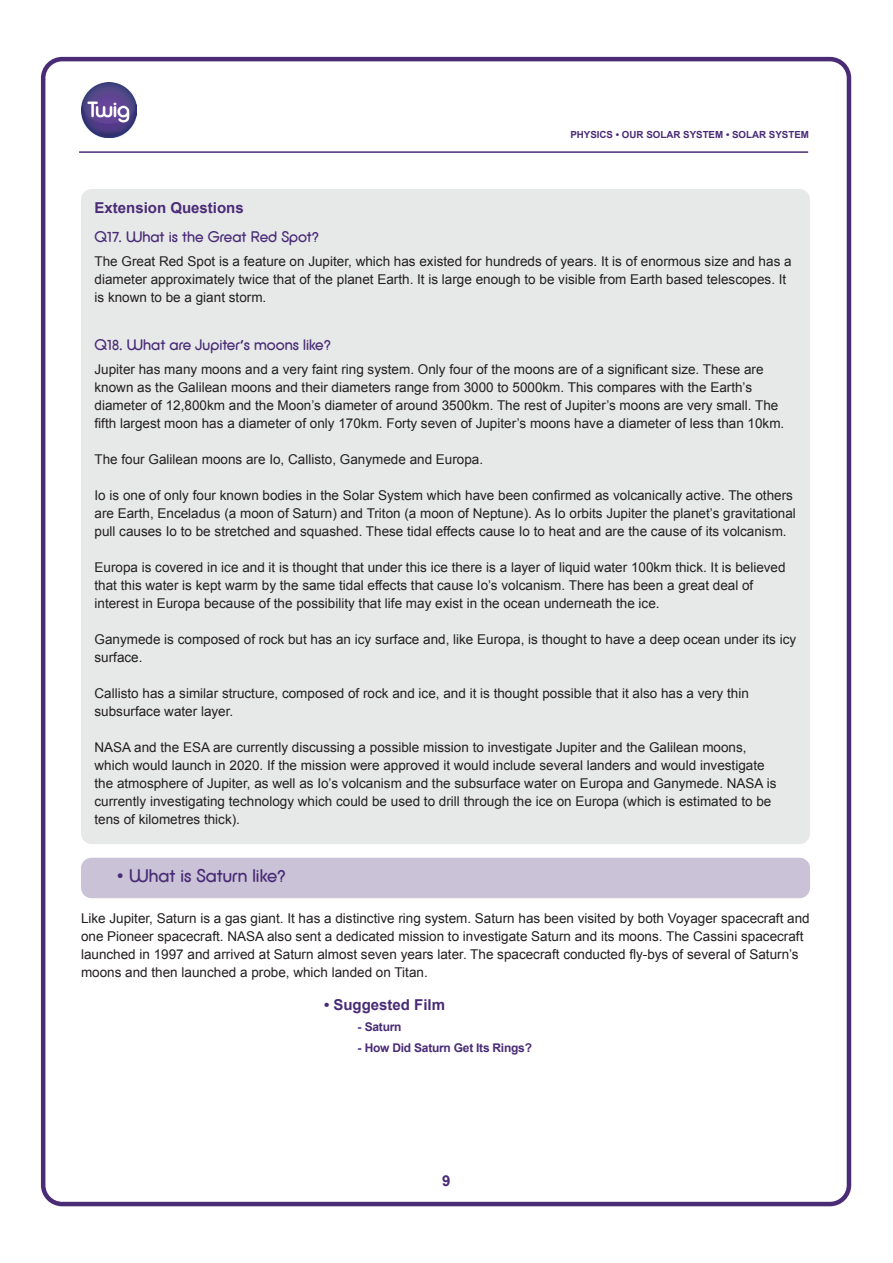
<style>
.page{position:relative;width:893px;height:1263px;background:#fff}
.page>*{position:absolute;margin:0;border:0;box-sizing:border-box;transform-origin:0 0}
.t1{font:18px "Defused";color:#492b76}
.t2{font:15px "Defused";color:#492b76}
.t3{font:700 15px "Arial";color:#492b76}
.t4{font:13.5px/18px "Arial";color:#231f20}
.t5{font:700 12px "Arial";letter-spacing:-.02em;color:#492b76}
.t6{font:700 9.75px "Arial";color:#492b76}
</style>
<div class="page">
<div style="left:41px;top:57px;width:810px;height:1149px;border:4px solid #492b76;border-radius:19px"></div>
<hr style="left:79px;top:151px;width:729px;height:2px;background:#492b76">
<img style="left:82px;top:83px;width:55px;height:55px">
<div style="left:81px;top:189px;width:729px;height:655px;background:#e7e9e9;border-radius:11px"></div>
<div style="left:81px;top:858px;width:729px;height:40px;background:#cac3d7;border-radius:11px"></div>
<p class="t6" style="left:570px;top:128px;width:240px">PHYSICS • OUR SOLAR SYSTEM • SOLAR SYSTEM</p>
<p class="t3" style="left:94px;top:198px;width:151px">Extension Questions</p>
<p class="t2" style="left:94px;top:228px;width:226px">Q17. What is the Great Red Spot?</p>
<p class="t4" style="left:94px;top:253px;width:699px">The Great Red Spot is a feature on Jupiter, which has existed for hundreds of years. It is of enormous size and has a diameter approximately twice that of the planet Earth. It is large enough to be visible from Earth based telescopes. It is known to be a giant storm.</p>
<p class="t2" style="left:94px;top:336px;width:238px">Q18. What are Jupiter’s moons like?</p>
<p class="t4" style="left:94px;top:361px;width:691px">Jupiter has many moons and a very faint ring system. Only four of the moons are of a significant size. These are known as the Galilean moons and their diameters range from 3000 to 5000km. This compares with the Earth’s diameter of 12,800km and the Moon’s diameter of around 3500km. The rest of Jupiter’s moons are very small. The fifth largest moon has a diameter of only 170km. Forty seven of Jupiter’s moons have a diameter of less than 10km.</p>
<p class="t4" style="left:94px;top:451px;width:390px">The four Galilean moons are Io, Callisto, Ganymede and Europa.</p>
<p class="t4" style="left:94px;top:487px;width:703px">Io is one of only four known bodies in the Solar System which have been confirmed as volcanically active. The others are Earth, Enceladus (a moon of Saturn) and Triton (a moon of Neptune). As Io orbits Jupiter the planet’s gravitational pull causes Io to be stretched and squashed. These tidal effects cause Io to heat and are the cause of its volcanism.</p>
<p class="t4" style="left:94px;top:559px;width:693px">Europa is covered in ice and it is thought that under this ice there is a layer of liquid water 100km thick. It is believed that this water is kept warm by the same tidal effects that cause Io’s volcanism. There has been a great deal of interest in Europa because of the possibility that life may exist in the ocean underneath the ice.</p>
<p class="t4" style="left:94px;top:631px;width:703px">Ganymede is composed of rock but has an icy surface and, like Europa, is thought to have a deep ocean under its icy surface.</p>
<p class="t4" style="left:94px;top:685px;width:656px">Callisto has a similar structure, composed of rock and ice, and it is thought possible that it also has a very thin subsurface water layer.</p>
<p class="t4" style="left:94px;top:739px;width:683px">NASA and the ESA are currently discussing a possible mission to investigate Jupiter and the Galilean moons, which would launch in 2020. If the mission were approved it would include several landers and would investigate the atmosphere of Jupiter, as well as Io’s volcanism and the subsurface water on Europa and Ganymede. NASA is currently investigating technology which could be used to drill through the ice on Europa (which is estimated to be tens of kilometres thick).</p>
<h1 class="t1" style="left:116px;top:865px;width:171px">• What is Saturn like?</h1>
<p class="t4" style="left:81px;top:909px;width:730px">Like Jupiter, Saturn is a gas giant. It has a distinctive ring system. Saturn has been visited by both Voyager spacecraft and one Pioneer spacecraft. NASA also sent a dedicated mission to investigate Saturn and its moons. The Cassini spacecraft launched in 1997 and arrived at Saturn almost seven years later. The spacecraft conducted fly-bys of several of Saturn’s moons and then launched a probe, which landed on Titan.</p>
<p class="t3" style="left:324px;top:995px;width:123px">• Suggested Film</p>
<p class="t5" style="left:357px;top:1019px;width:46px">- Saturn</p>
<p class="t5" style="left:357px;top:1040px;width:176px">- How Did Saturn Get Its Rings?</p>
<p class="t3" style="left:442px;top:1170px;width:10px">9</p>
</div>
